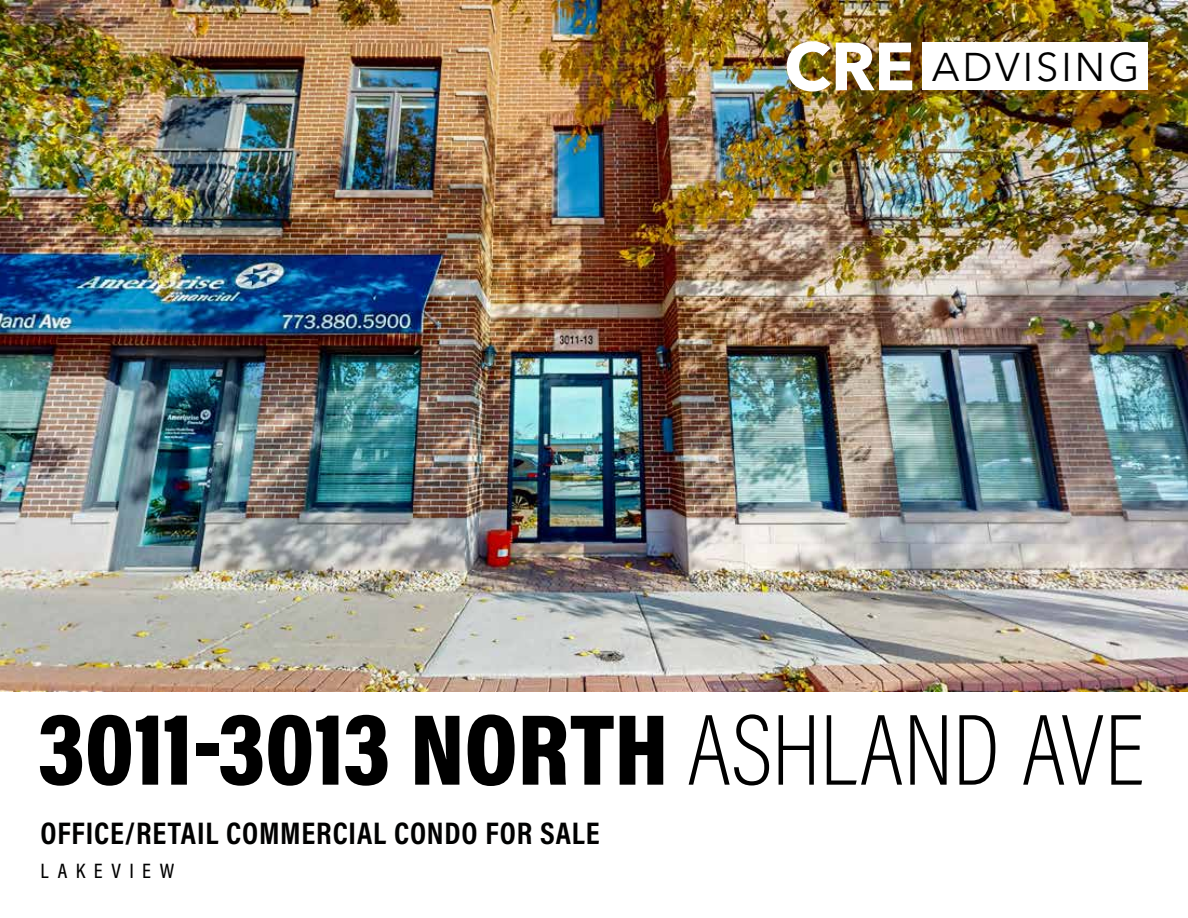
<style>
.page{position:relative;width:1188px;height:918px;background:#fff}
.page>*{position:absolute;margin:0;border:0;box-sizing:border-box;transform-origin:0 0}
.t1{font:900 102px "Acumin Pro Cond";letter-spacing:-.005em;color:#000}
.t2{font:39.75px "Avenir Next LT Pro";letter-spacing:.075em;color:#000}
.t3{font:700 31.5px "Acumin Pro Cond";letter-spacing:.025em;color:#000101}
.t4{font:500 21px "Acumin Pro Cond";letter-spacing:.415em;color:#000101}
.s1{font-weight:700;font-size:67.35px;color:#fff}
.s2{font-weight:200}
</style>
<div class="page">
<img style="left:0;top:0;width:1188px;height:692px">
<div style="left:922px;top:43px;width:226px;height:47px;background:#fff"></div>
<p class="t2" style="left:784px;top:44px;width:357px"><span class="s1">CRE</span> ADVISING</p>
<h1 class="t1" style="left:37px;top:683px;width:1108px">3011-3013 NORTH <span class="s2">ASHLAND AVE</span></h1>
<p class="t3" style="left:40px;top:812px;width:561px">OFFICE/RETAIL COMMERCIAL CONDO FOR SALE</p>
<p class="t4" style="left:40px;top:858px;width:135px">LAKEVIEW</p>
</div>
